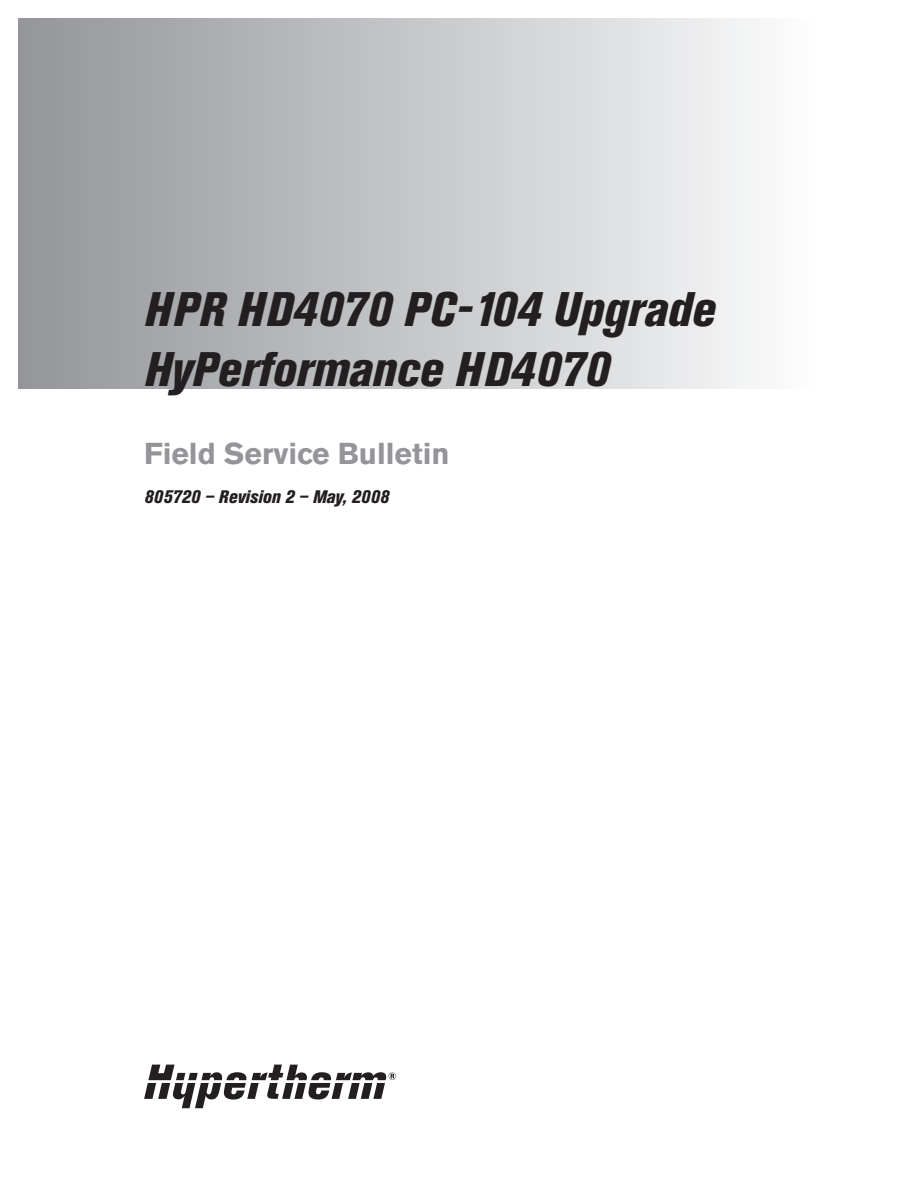
<style>
.page{position:relative;width:918px;height:1188px;background:#fff}
.page>*{position:absolute;margin:0;border:0;box-sizing:border-box;transform-origin:0 0}
.t1{font:italic 800 condensed 48px/60px "Akzidenz Grotesk BE";color:#231f20}
.t2{font:700 30px "Akzidenz Grotesk BE";color:#939598}
.t3{font:italic 800 condensed 18px "Akzidenz Grotesk BE";color:#231f20}
</style>
<div class="page">
<div style="left:18px;top:18px;width:797px;height:371px;background:linear-gradient(to right,#939498,#fcfcfd)"></div>
<svg style="left:144px;top:1065px;width:252px;height:43px"></svg>
<p class="t1" style="left:144px;top:284px;width:573px">HPR HD4070 PC-104 Upgrade<br>HyPerformance HD4070</p>
<p class="t2" style="left:144px;top:443px;width:307px">Field Service Bulletin</p>
<p class="t3" style="left:144px;top:491px;width:247px">805720 – Revision 2 – May, 2008</p>
</div>
